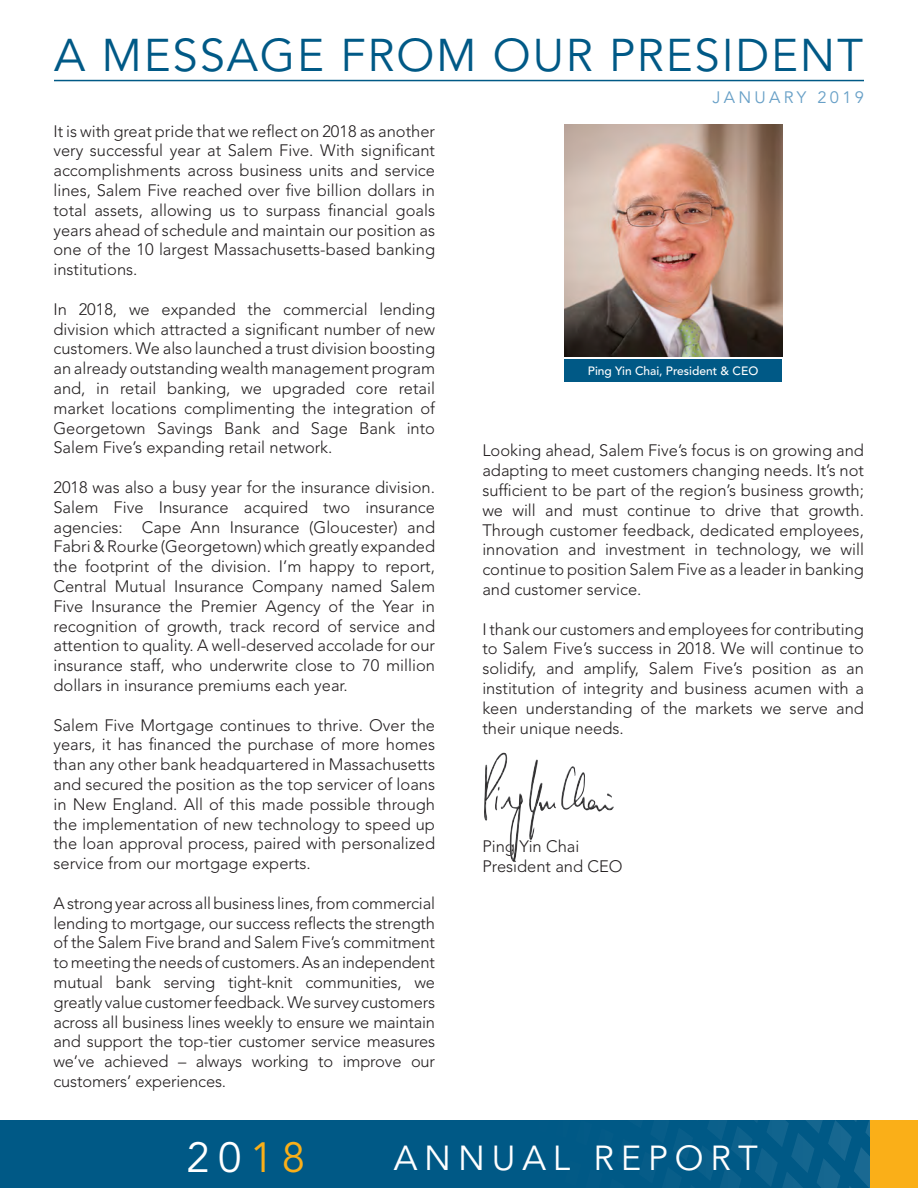
<style>
.page{position:relative;width:918px;height:1188px;background:#fff}
.page>*{position:absolute;margin:0;border:0;box-sizing:border-box;transform-origin:0 0}
.t1{font:45.45px "Avenir LT Std";letter-spacing:.04em;color:#005986}
.t2{font:42px "Avenir LT Std";color:#fff}
.t3{font:34.5px "Avenir LT Std";letter-spacing:.2em;color:#fff}
.t4{font:300 16.5px/19.8px "Avenir LT Std";color:#231f20;text-align:justify}
.t5{font:16.5px "Avenir LT Std";letter-spacing:.2em;color:#68a0c7}
.t6{font:500 12px "Avenir LT Std";color:#fff}
.s1{color:#faaf18}
</style>
<div class="page">
<div style="left:0;top:1121px;width:873px;height:67px;background:#005986"></div>
<svg style="left:706px;top:1121px;width:164px;height:67px"></svg>
<div style="left:870px;top:1121px;width:48px;height:67px;background:#faaf18"></div>
<hr style="left:54px;top:80px;width:810px;height:1px;background:#005986">
<img style="left:564px;top:124px;width:218px;height:233px">
<div style="left:564px;top:360px;width:218px;height:22px;background:#005986"></div>
<img style="left:484px;top:753px;width:130px;height:87px">
<h1 class="t1" style="left:54px;top:29px;width:811px">A MESSAGE FROM OUR PRESIDENT</h1>
<p class="t5" style="left:713px;top:87px;width:153px">JANUARY 2019</p>
<p class="t4" style="left:53px;top:121px;width:383px">It is with great pride that we refect on 2018 as another very successful year at Salem Five. With signifcant accomplishments across business units and service lines, Salem Five reached over fve billion dollars in total assets, allowing us to surpass fnancial goals years ahead of schedule and maintain our position as one of the 10 largest Massachusetts-based banking institutions.</p>
<p class="t4" style="left:53px;top:299px;width:384px">In 2018, we expanded the commercial lending division which attracted a signifcant number of new customers. We also launched a trust division boosting an already outstanding wealth management program and, in retail banking, we upgraded core retail market locations complimenting the integration of Georgetown Savings Bank and Sage Bank into Salem Five’s expanding retail network.</p>
<p class="t4" style="left:53px;top:477px;width:383px">2018 was also a busy year for the insurance division.<br>Salem Five Insurance acquired two insurance agencies: Cape Ann Insurance (Gloucester) and Fabri &amp; Rourke (Georgetown) which greatly expanded the footprint of the division. I’m happy to report, Central Mutual Insurance Company named Salem Five Insurance the Premier Agency of the Year in recognition of growth, track record of service and attention to quality. A well-deserved accolade for our insurance staff, who underwrite close to 70 million dollars in insurance premiums each year.</p>
<p class="t4" style="left:53px;top:715px;width:383px">Salem Five Mortgage continues to thrive. Over the years, it has fnanced the purchase of more homes than any other bank headquartered in Massachusetts and secured the position as the top servicer of loans in New England. All of this made possible through the implementation of new technology to speed up the loan approval process, paired with personalized service from our mortgage experts.</p>
<p class="t4" style="left:53px;top:893px;width:383px">A strong year across all business lines, from commercial lending to mortgage, our success refects the strength of the Salem Five brand and Salem Five’s commitment to meeting the needs of customers. As an independent mutual bank serving tight-knit communities, we greatly value customer feedback. We survey customers across all business lines weekly to ensure we maintain and support the top-tier customer service measures we’ve achieved – always working to improve our customers’ experiences.</p>
<p class="t6" style="left:588px;top:364px;width:172px">Ping Yin Chai, President &amp; CEO</p>
<p class="t4" style="left:482px;top:441px;width:383px">Looking ahead, Salem Five’s focus is on growing and adapting to meet customers changing needs. It’s not suffcient to be part of the region’s business growth; we will and must continue to drive that growth.<br>Through customer feedback, dedicated employees, innovation and investment in technology, we will continue to position Salem Five as a leader in banking and customer service.</p>
<p class="t4" style="left:482px;top:619px;width:383px">I thank our customers and employees for contributing to Salem Five’s success in 2018. We will continue to solidify, and amplify, Salem Five’s position as an institution of integrity and business acumen with a keen understanding of the markets we serve and their unique needs.</p>
<p class="t4" style="left:482px;top:837px;width:142px">Ping Yin Chai<br>President and CEO</p>
<h1 class="t2" style="left:187px;top:1133px;width:120px">20<span class="s1">18</span></h1>
<h1 class="t3" style="left:394px;top:1139px;width:366px">ANNUAL REPORT</h1>
</div>
